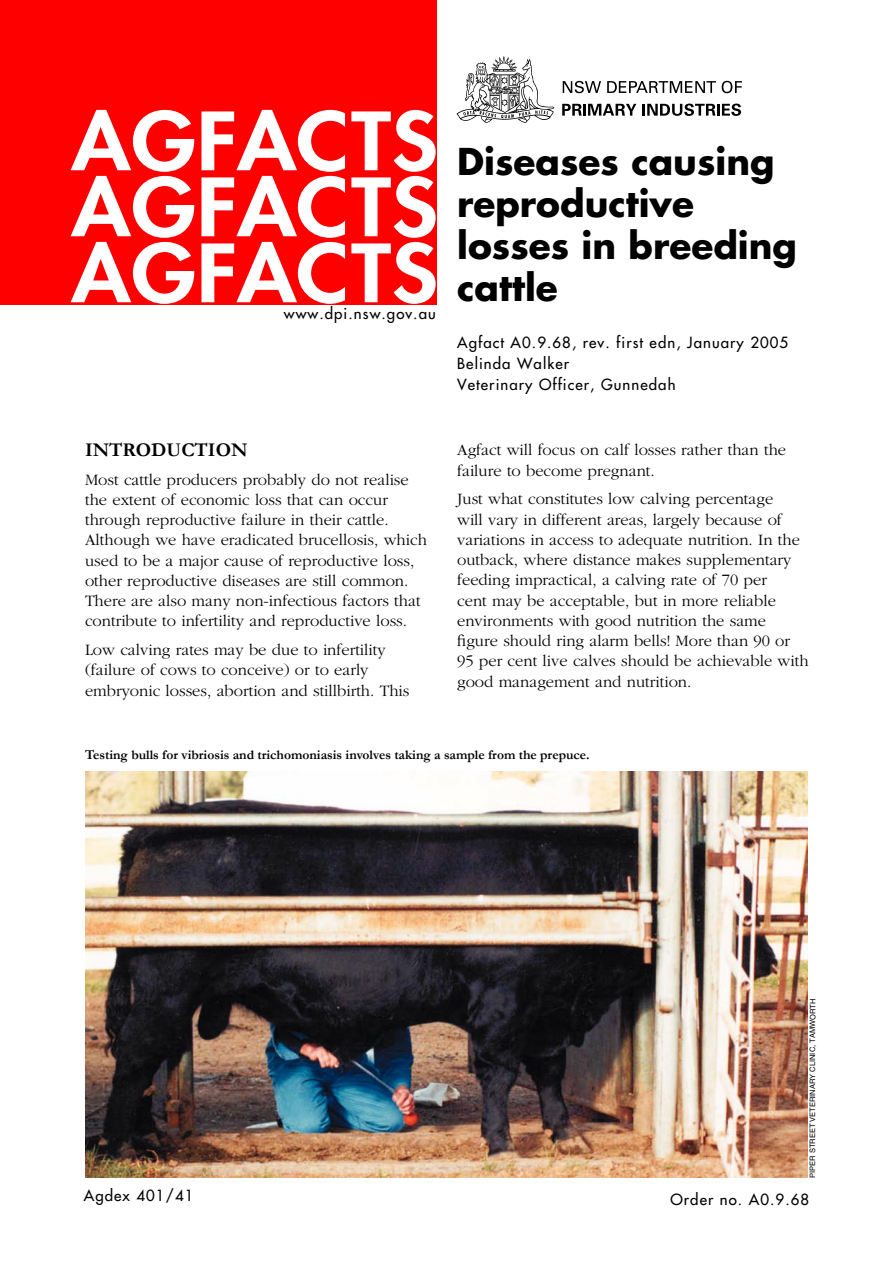
<style>
.page{position:relative;width:893px;height:1263px;background:#fff}
.page>*{position:absolute;margin:0;border:0;box-sizing:border-box;transform-origin:0 0}
.MASTHEAD{font:800 78px "Futura";letter-spacing:.01em;color:#fff;scale:1.12 1}
.t1{font:700 36px/42px "Futura";color:#000}
.HEADINGS_LEVEL_1{font:700 19.5px "Garamond";color:#000}
.BODY_COPY{font:300 16.5px/20.2px "Garamond";color:#000}
.AUTHOR{font:15px/21px "Futura";letter-spacing:.07em;color:#000}
.my_graphl_abels{font:15px "Futura";letter-spacing:.07em;color:#000}
.CAPTIONS{font:700 13.5px "Garamond";color:#000}
.PHOTOCREDIT{font:7.5px "Helvetica";color:#000}
</style>
<div class="page">
<div style="left:0;top:0;width:436px;height:305px;background:#f00"></div>
<svg style="left:563px;top:81px;width:38px;height:12px"></svg>
<svg style="left:607px;top:81px;width:109px;height:12px"></svg>
<svg style="left:722px;top:81px;width:20px;height:12px"></svg>
<svg style="left:562px;top:104px;width:74px;height:12px"></svg>
<svg style="left:642px;top:104px;width:99px;height:12px"></svg>
<svg style="left:457px;top:56px;width:97px;height:67px"></svg>
<img style="left:85px;top:771px;width:723px;height:407px">
<p class="MASTHEAD" style="left:71px;top:92px;width:328px">AGFACTS</p>
<p class="MASTHEAD" style="left:71px;top:158px;width:328px">AGFACTS</p>
<p class="MASTHEAD" style="left:71px;top:224px;width:328px">AGFACTS</p>
<p class="my_graphl_abels" style="left:284px;top:304px;width:153px">www.dpi.nsw.gov.au</p>
<p class="HEADINGS_LEVEL_1" style="left:85px;top:436px;width:164px">INTRODUCTION</p>
<p class="BODY_COPY" style="left:85px;top:469px;width:343px">Most cattle producers probably do not realise the extent of economic loss that can occur through reproductive failure in their cattle.<br>Although we have eradicated brucellosis, which used to be a major cause of reproductive loss, other reproductive diseases are still common.<br>There are also many non-infectious factors that contribute to infertility and reproductive loss.</p>
<p class="BODY_COPY" style="left:85px;top:640px;width:326px">Low calving rates may be due to infertility (failure of cows to conceive) or to early embryonic losses, abortion and stillbirth. This</p>
<p class="t1" style="left:457px;top:140px;width:341px">Diseases causing reproductive losses in breeding cattle</p>
<p class="AUTHOR" style="left:457px;top:332px;width:333px">Agfact A0.9.68, rev. first edn, January 2005<br>Belinda Walker<br>Veterinary Officer, Gunnedah</p>
<p class="BODY_COPY" style="left:457px;top:440px;width:331px">Agfact will focus on calf losses rather than the failure to become pregnant.</p>
<p class="BODY_COPY" style="left:457px;top:489px;width:353px">Just what constitutes low calving percentage<br>will vary in different areas, largely because of variations in access to adequate nutrition. In the outback, where distance makes supplementary feeding impractical, a calving rate of 70 per<br>cent may be acceptable, but in more reliable environments with good nutrition the same figure should ring alarm bells! More than 90 or 95 per cent live calves should be achievable with good management and nutrition.</p>
<p class="CAPTIONS" style="left:85px;top:746px;width:506px">Testing bulls for vibriosis and trichomoniasis involves taking a sample from the prepuce.</p>
<p class="PHOTOCREDIT" style="left:808px;top:1178px;width:181px;rotate:-90deg">PIPER STREET VETERINARY CLINIC, TAMWORTH</p>
<p class="AUTHOR" style="left:84px;top:1185px;width:111px">Agdex 401/41</p>
<p class="AUTHOR" style="left:670px;top:1189px;width:140px">Order no. A0.9.68</p>
</div>
